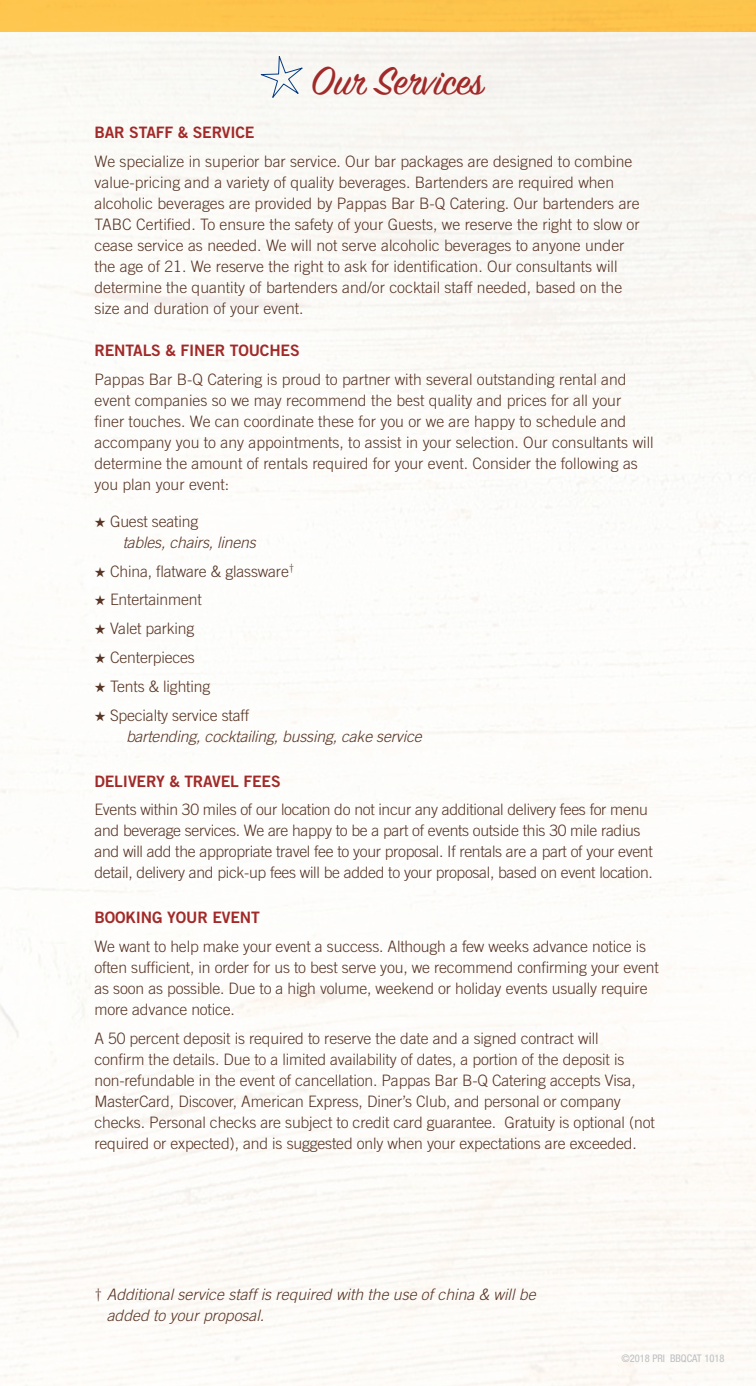
<style>
.page{position:relative;width:756px;height:1386px;background:#fff}
.page>*{position:absolute;margin:0;border:0;box-sizing:border-box;transform-origin:0 0}
.t1{font:43.75px "Sign Painter House Script";letter-spacing:-.005em;color:#a12a29}
.t2{font:300 15.75px/21px "Trade Gothic";letter-spacing:-.01em;color:#583525}
.t3{font:italic 300 15.75px/21px "Trade Gothic";color:#583525}
.t4{font:15.75px "Trade Gothic Bold Two";letter-spacing:-.01em;color:#a12a29}
.t5{font:condensed 10.5px "Helvetica Neue LT Std";color:#bcbec0}
.s1{font-style:normal}
</style>
<div class="page">
<div style="left:0;top:0;width:756px;height:32px;background:#fec54e"></div>
<svg style="left:257px;top:52px;width:49px;height:49px"></svg>
<h1 class="t1" style="left:311px;top:60px;width:174px">Our Services</h1>
<p class="t4" style="left:94px;top:123px;width:162px">BAR STAFF &amp; SERVICE</p>
<p class="t2" style="left:94px;top:151px;width:547px">We specialize in superior bar service. Our bar packages are designed to combine value-pricing and a variety of quality beverages. Bartenders are required when alcoholic beverages are provided by Pappas Bar B-Q Catering. Our bartenders are TABC Certified. To ensure the safety of your Guests, we reserve the right to slow or cease service as needed. We will not serve alcoholic beverages to anyone under the age of 21. We reserve the right to ask for identification. Our consultants will determine the quantity of bartenders and/or cocktail staff needed, based on the size and duration of your event.</p>
<p class="t4" style="left:94px;top:341px;width:207px">RENTALS &amp; FINER TOUCHES</p>
<p class="t2" style="left:94px;top:369px;width:561px">Pappas Bar B-Q Catering is proud to partner with several outstanding rental and event companies so we may recommend the best quality and prices for all your finer touches. We can coordinate these for you or we are happy to schedule and accompany you to any appointments, to assist in your selection. Our consultants will determine the amount of rentals required for your event. Consider the following as you plan your event:</p>
<p class="t3" style="left:123px;top:510px;width:135px;text-indent:-28px">★ <span class="s1">Guest seating<br></span>tables, chairs, linens</p>
<p class="t2" style="left:94px;top:560px;width:201px">★ China, flatware &amp; glassware<sup>†</sup></p>
<p class="t2" style="left:94px;top:589px;width:109px">★ Entertainment</p>
<p class="t2" style="left:94px;top:618px;width:101px">★ Valet parking</p>
<p class="t2" style="left:94px;top:647px;width:102px">★ Centerpieces</p>
<p class="t2" style="left:94px;top:676px;width:117px">★ Tents &amp; lighting</p>
<p class="t3" style="left:126px;top:705px;width:297px;text-indent:-32px">★ <span class="s1">Specialty service staff<br></span>bartending, cocktailing, bussing, cake service</p>
<p class="t4" style="left:95px;top:771px;width:188px">DELIVERY &amp; TRAVEL FEES</p>
<p class="t2" style="left:95px;top:799px;width:560px">Events within 30 miles of our location do not incur any additional delivery fees for menu and beverage services. We are happy to be a part of events outside this 30 mile radius and will add the appropriate travel fee to your proposal. If rentals are a part of your event detail, delivery and pick-up fees will be added to your proposal, based on event location.</p>
<p class="t4" style="left:95px;top:908px;width:167px">BOOKING YOUR EVENT</p>
<p class="t2" style="left:95px;top:936px;width:566px">We want to help make your event a success. Although a few weeks advance notice is often sufficient, in order for us to best serve you, we recommend confirming your event as soon as possible. Due to a high volume, weekend or holiday events usually require more advance notice.</p>
<p class="t2" style="left:95px;top:1028px;width:562px">A 50 percent deposit is required to reserve the date and a signed contract will<br>confirm the details. Due to a limited availability of dates, a portion of the deposit is non-refundable in the event of cancellation. Pappas Bar B-Q Catering accepts Visa, MasterCard, Discover, American Express, Diner’s Club, and personal or company checks. Personal checks are subject to credit card guarantee. Gratuity is optional (not required or expected), and is suggested only when your expectations are exceeded.</p>
<p class="t3" style="left:107px;top:1283px;width:430px;text-indent:-12px"><span class="s1">†</span> Additional service staff is required with the use of china &amp; will be added to your proposal.</p>
<p class="t5" style="left:621px;top:1352px;width:105px">©2018 PRI BBQCAT 1018</p>
</div>
